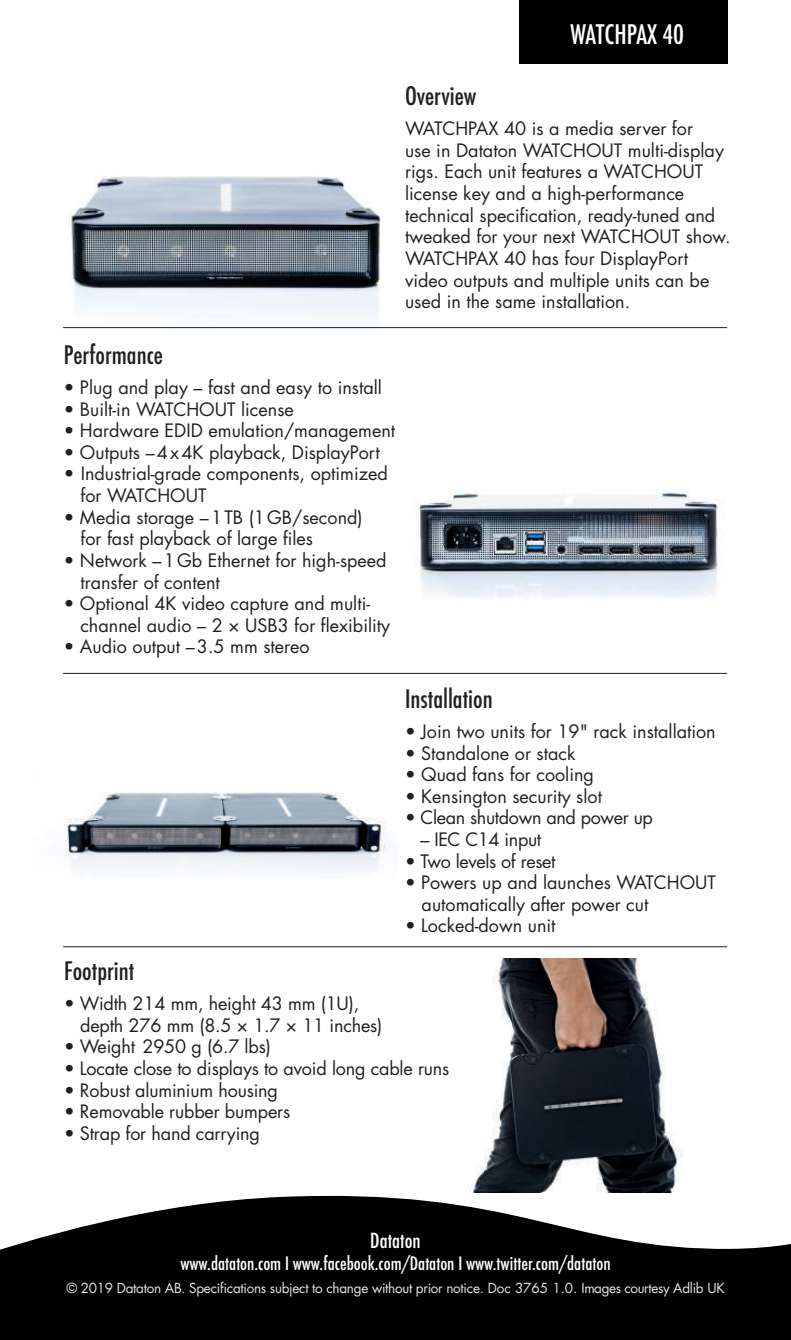
<style>
.page{position:relative;width:791px;height:1340px;background:#fff}
.page>*{position:absolute;margin:0;border:0;box-sizing:border-box;transform-origin:0 0}
.t1{font:500 condensed 26.1px "Futura";color:#fff}
.t2{font:500 condensed 24.75px "Futura";color:#231f20}
.t3{font:500 condensed 20.25px "Futura";color:#fff}
.t4{font:18px/21.6px "Futura Std";color:#231f20}
.t5{font:500 condensed 18px "Futura";color:#fff}
.t6{font:18px "Futura Std";letter-spacing:-.02em;color:#231f20}
.t7{font:13.5px "Futura LT";letter-spacing:-.02em;color:#e6e7e9}
</style>
<div class="page">
<img style="left:494px;top:958px;width:171px;height:155px">
<img style="left:65px;top:792px;width:327px;height:81px">
<img style="left:413px;top:490px;width:305px;height:107px">
<img style="left:63px;top:175px;width:332px;height:154px">
<svg style="left:0;top:1113px;width:791px;height:226px;fill:#000"></svg>
<div style="left:519px;top:0;width:208px;height:63px;background:#000"></div>
<hr style="left:63px;top:327px;width:664px;height:1px;background:#231f20">
<hr style="left:63px;top:673px;width:664px;height:1px;background:#231f20">
<hr style="left:63px;top:946px;width:664px;height:1px;background:#231f20">
<h1 class="t1" style="left:570px;top:18px;width:115px">WATCHPAX 40</h1>
<h2 class="t2" style="left:405px;top:80px;width:73px">Overview</h2>
<p class="t4" style="left:405px;top:118px;width:327px">WATCHPAX 40 is a media server for<br>use in Dataton WATCHOUT multi-display rigs. Each unit features a WATCHOUT license key and a high-performance technical specification, ready-tuned and tweaked for your next WATCHOUT show.<br>WATCHPAX 40 has four DisplayPort video outputs and multiple units can be used in the same installation.</p>
<h2 class="t2" style="left:64px;top:339px;width:101px">Performance</h2>
<p class="t4" style="left:64px;top:377px;width:320px">• Plug and play – fast and easy to install</p>
<p class="t4" style="left:64px;top:398px;width:232px">• Built-in WATCHOUT license</p>
<p class="t4" style="left:64px;top:420px;width:333px">• Hardware EDID emulation/management</p>
<p class="t4" style="left:64px;top:441px;width:317px">• Outputs –4x4K playback, DisplayPort</p>
<p class="t4" style="left:80px;top:463px;width:309px;text-indent:-17px">• Industrial-grade components, optimized for WATCHOUT</p>
<p class="t4" style="left:80px;top:506px;width:284px;text-indent:-17px">• Media storage –1TB (1GB/second) for fast playback of large files</p>
<p class="t4" style="left:80px;top:549px;width:308px;text-indent:-17px">• Network –1Gb Ethernet for high-speed transfer of content</p>
<p class="t4" style="left:80px;top:593px;width:311px;text-indent:-17px">• Optional 4K video capture and multi&shy;channel audio – 2 × USB3 for flexibility</p>
<p class="t4" style="left:64px;top:636px;width:247px">• Audio output –3.5 mm stereo</p>
<h2 class="t2" style="left:405px;top:683px;width:89px">Installation</h2>
<p class="t4" style="left:405px;top:720px;width:312px">• Join two units for 19" rack installation</p>
<p class="t4" style="left:405px;top:742px;width:172px">• Standalone or stack</p>
<p class="t4" style="left:405px;top:764px;width:190px">• Quad fans for cooling</p>
<p class="t4" style="left:405px;top:785px;width:198px">• Kensington security slot</p>
<p class="t6" style="left:405px;top:806px;width:249px">• Clean shutdown and power up</p>
<p class="t6" style="left:421px;top:827px;width:122px">– IEC C14 input</p>
<p class="t6" style="left:405px;top:849px;width:152px">• Two levels of reset</p>
<p class="t4" style="left:422px;top:872px;width:296px;text-indent:-17px">• Powers up and launches WATCHOUT automatically after power cut</p>
<p class="t4" style="left:405px;top:915px;width:152px">• Locked-down unit</p>
<h2 class="t2" style="left:64px;top:955px;width:72px">Footprint</h2>
<p class="t4" style="left:80px;top:992px;width:304px;text-indent:-16px">• Width 214 mm, height 43 mm (1U), depth 276 mm (8.5 × 1.7 × 11 inches)</p>
<p class="t4" style="left:64px;top:1036px;width:208px">• Weight 2950 g (6.7 lbs)</p>
<p class="t4" style="left:64px;top:1057px;width:387px">• Locate close to displays to avoid long cable runs</p>
<p class="t4" style="left:64px;top:1079px;width:215px">• Robust aluminium housing</p>
<p class="t4" style="left:64px;top:1100px;width:228px">• Removable rubber bumpers</p>
<p class="t4" style="left:64px;top:1122px;width:197px">• Strap for hand carrying</p>
<p class="t3" style="left:370px;top:1227px;width:52px">Dataton</p>
<p class="t5" style="left:180px;top:1251px;width:432px">www.dataton.com I www.facebook.com/Dataton I www.twitter.com/dataton</p>
<p class="t7" style="left:66px;top:1279px;width:660px">© 2019 Dataton AB. Specifications subject to change without prior notice. Doc 3765 1.0. Images courtesy Adlib UK</p>
</div>
